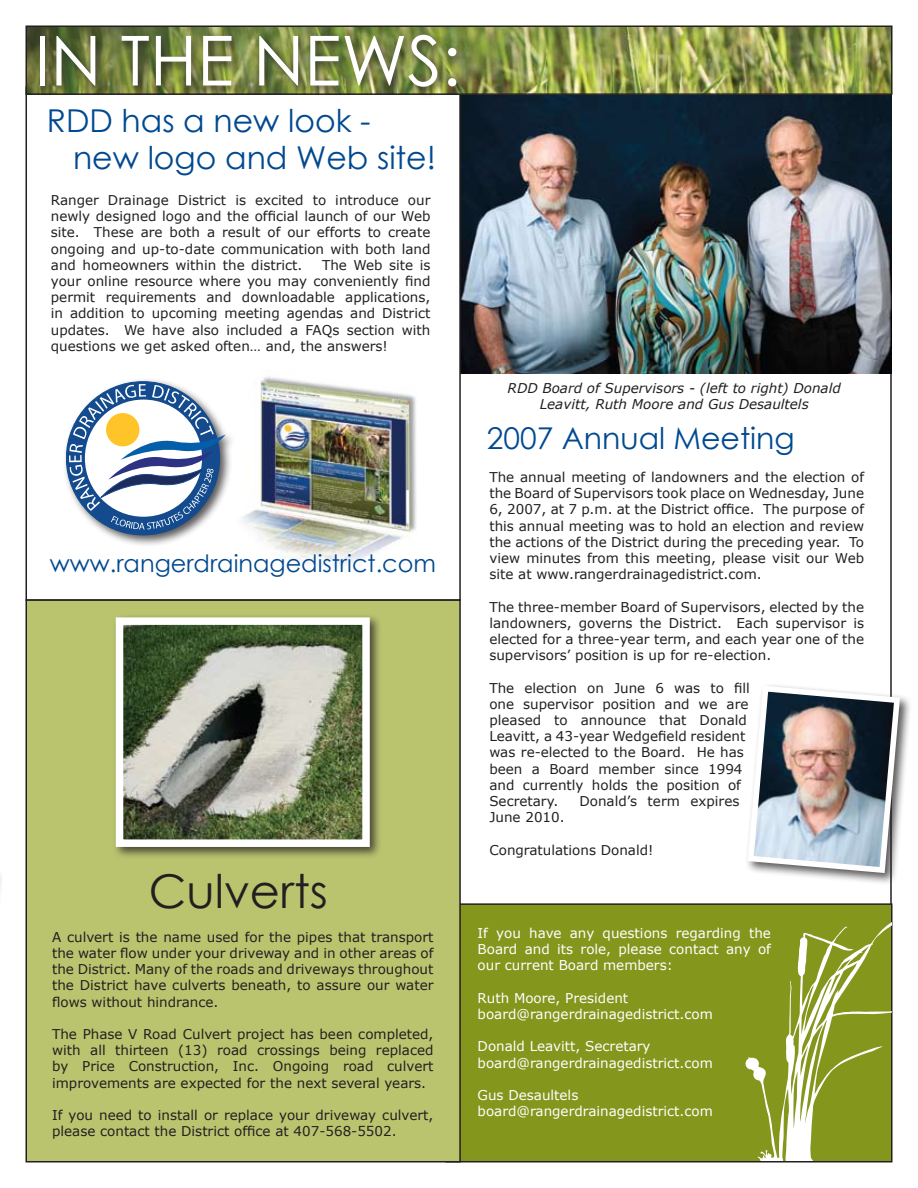
<style>
.page{position:relative;width:918px;height:1188px;background:#fff}
.page>*{position:absolute;margin:0;border:0;box-sizing:border-box;transform-origin:0 0}
.t1{font:69px "Century Gothic";color:#fff}
.t2{font:46.5px "Century Gothic";color:#231f20}
.t3{font:31.5px/37.8px "Century Gothic";color:#004990}
.t4{font:30px "Century Gothic";color:#004990}
.t5{font:24px "Century Gothic";color:#004990}
.t6{font:13.5px/16.2px "Verdana";color:#231f20;text-align:justify}
.t7{font:13.5px/16.2px "Verdana";color:#fff}
.t8{font:italic 13.5px/16.2px "Verdana";color:#231f20;text-align:center}
</style>
<div class="page">
<div style="left:446px;top:904px;width:446px;height:258px;background:#84961c"></div>
<div style="left:446px;top:903px;width:446px;height:259px;border:2px solid #231f20"></div>
<hr style="left:890px;top:95px;width:2px;height:810px;background:#231f20">
<img style="left:461px;top:95px;width:431px;height:279px">
<div style="left:26px;top:600px;width:434px;height:562px;background:#bac46f"></div>
<div style="left:26px;top:599px;width:435px;height:563px;border:2px solid #231f20"></div>
<img style="left:244px;top:376px;width:173px;height:191px">
<div style="left:112px;top:614px;width:277px;height:252px;background:#231f20;opacity:.75"></div>
<img style="left:125px;top:626px;width:236px;height:212px">
<div style="left:116px;top:617px;width:254px;height:230px;border:8px solid #fff"></div>
<div style="left:744px;top:682px;width:174px;height:210px;background:#231f20;opacity:.75"></div>
<img style="left:745px;top:683px;width:158px;height:193px">
<div style="left:62px;top:378px;width:182px;height:177px;background:#231f20;opacity:.75"></div>
<svg style="left:69px;top:384px;width:157px;height:146px"></svg>
<div style="left:106px;top:413px;width:33px;height:33px;background:#ffc428;border-radius:50%"></div>
<svg style="left:746px;top:914px;width:145px;height:247px"></svg>
<img style="left:29px;top:29px;width:860px;height:63px">
<div style="left:26px;top:26px;width:866px;height:69px;border:2px solid #231f20"></div>
<div style="left:35px;top:30px;width:540px;height:116px;background:#231f20;opacity:.75"></div>
<h1 class="t1" style="left:35px;top:12px;width:428px">IN THE NEWS:</h1>
<h3 class="t3" style="left:73px;top:101px;width:365px;text-indent:-26px">RDD has a new look - new logo and Web site!</h3>
<p class="t6" style="left:51px;top:192px;width:381px">Ranger Drainage District is excited to introduce our newly designed logo and the official launch of our Web site. These are both a result of our efforts to create ongoing and up-to-date communication with both land and homeowners within the district.</p>
<p class="t6" style="left:51px;top:256px;width:381px;text-indent:271px">The Web site is your online resource where you may conveniently find permit requirements and downloadable applications, in addition to upcoming meeting agendas and District updates. We have also included a FAQs section with questions we get asked often… and, the answers!</p>
<h3 class="t5" style="left:50px;top:547px;width:388px">www.rangerdrainagedistrict.com</h3>
<h2 class="t2" style="left:149px;top:859px;width:181px">Culverts</h2>
<p class="t6" style="left:52px;top:928px;width:383px">A culvert is the name used for the pipes that transport the water flow under your driveway and in other areas of the District. Many of the roads and driveways throughout the District have culverts beneath, to assure our water flows without hindrance.</p>
<p class="t6" style="left:52px;top:1026px;width:383px">The Phase V Road Culvert project has been completed, with all thirteen (13) road crossings being replaced by Price Construction, Inc. Ongoing road culvert improvements are expected for the next several years.</p>
<p class="t6" style="left:52px;top:1107px;width:383px">If you need to install or replace your driveway culvert, please contact the District office at 407-568-5502.</p>
<p class="t8" style="left:508px;top:379px;width:335px">RDD Board of Supervisors - (left to right) Donald<br>Leavitt, Ruth Moore and Gus Desaultels</p>
<h3 class="t4" style="left:487px;top:417px;width:309px">2007 Annual Meeting</h3>
<p class="t6" style="left:489px;top:469px;width:376px">The annual meeting of landowners and the election of the Board of Supervisors took place on Wednesday, June 6, 2007, at 7 p.m. at the District office. The purpose of this annual meeting was to hold an election and review the actions of the District during the preceding year. To view minutes from this meeting, please visit our Web site at www.rangerdrainagedistrict.com.</p>
<p class="t6" style="left:489px;top:598px;width:376px">The three-member Board of Supervisors, elected by the landowners, governs the District. Each supervisor is elected for a three-year term, and each year one of the supervisors’ position is up for re-election.</p>
<p class="t6" style="left:489px;top:679px;width:262px;text-align:left">The election on June 6 was to fill one supervisor position and we are pleased to announce that Donald<br>Leavitt, a 43-year Wedgefield resident was re-elected to the Board. He has been a Board member since 1994 and currently holds the position of<br>Secretary.</p>
<p class="t6" style="left:580px;top:793px;width:161px">Donald’s term expires</p>
<p class="t6" style="left:489px;top:809px;width:77px">June 2010.</p>
<p class="t6" style="left:489px;top:841px;width:166px">Congratulations Donald!</p>
<p class="t7" style="left:478px;top:925px;width:295px;text-align:justify">If you have any questions regarding the Board and its role, please contact any of our current Board members:</p>
<p class="t7" style="left:478px;top:989px;width:237px">Ruth Moore, President board@rangerdrainagedistrict.com</p>
<p class="t7" style="left:478px;top:1038px;width:237px">Donald Leavitt, Secretary board@rangerdrainagedistrict.com</p>
<p class="t7" style="left:478px;top:1087px;width:237px">Gus Desaultels board@rangerdrainagedistrict.com</p>
</div>
